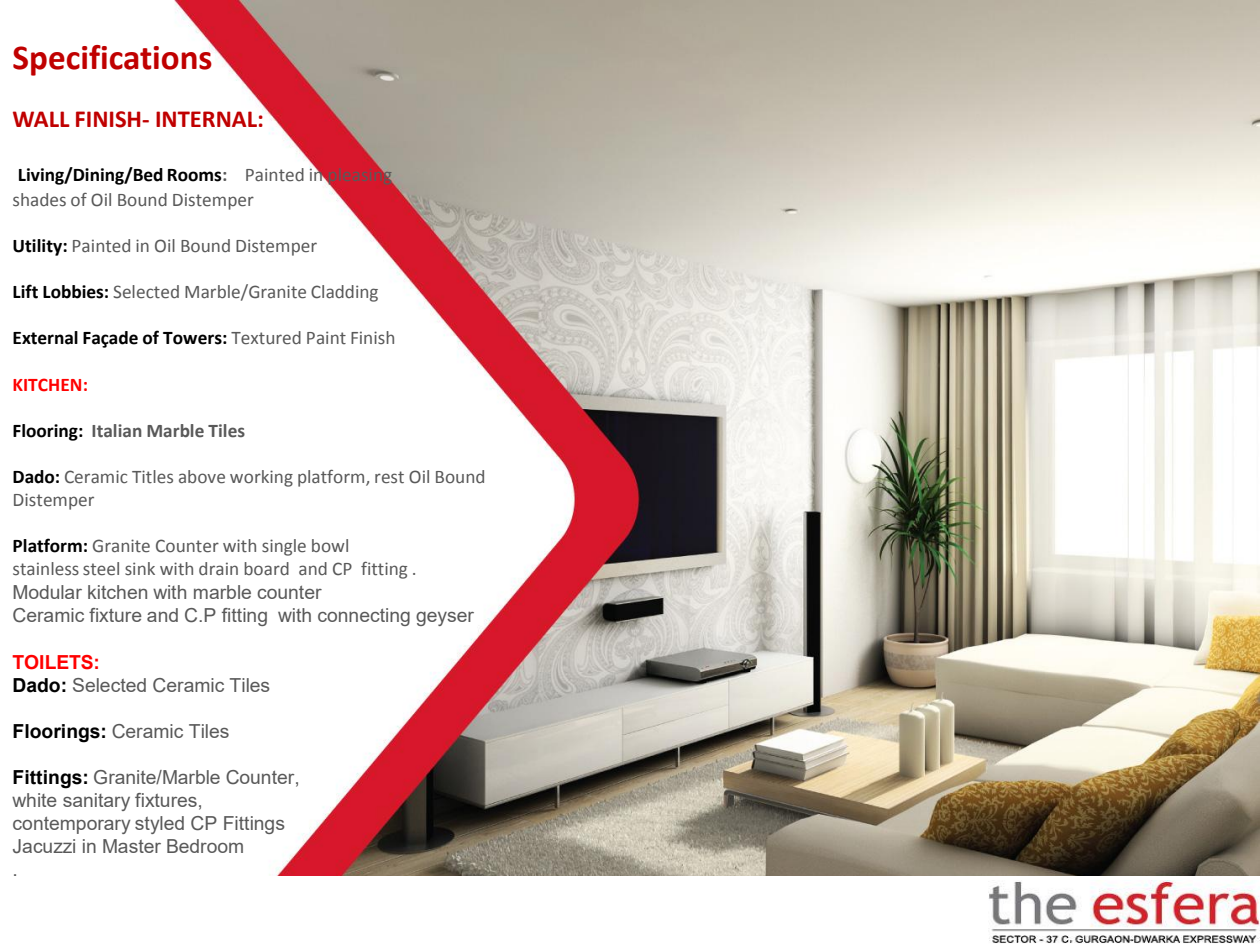
<style>
.page{position:relative;width:1260px;height:945px;background:#fff}
.page>*{position:absolute;margin:0;border:0;box-sizing:border-box;transform-origin:0 0}
.t1{font:700 35.18px "Calibri";color:#c00000}
.t2{font:700 24.5px "Calibri";color:#c00000}
.t3{font:19.43px "Arial";color:#595959}
.t4{font:19.25px/23.1px "Calibri";color:#595959}
.t5{font:19.25px/23.1px "Arial";color:#595959}
.t6{font:700 19.25px "Calibri";color:#000}
.t7{font:700 19.25px "Calibri";color:#595959}
.t8{font:700 19.25px "Calibri";color:#f00}
.s1{font-weight:700;color:#000}
.s2{font-weight:700}
.s3{font-weight:400;color:#595959}
.s4{color:#000}
.s5{font-weight:700;color:#f00}
</style>
<div class="page">
<img style="left:174px;top:0;width:1086px;height:876px">
<img style="left:988px;top:881px;width:272px;height:62px">
<h1 class="t1" style="left:13px;top:35px;width:202px">Specifications</h1>
<p class="t2" style="left:13px;top:103px;width:253px">WALL FINISH- INTERNAL:</p>
<p class="t4" style="left:13px;top:163px;width:381px;line-height:24.5px"><span class="s1">Living/Dining/Bed Rooms</span><span class="s2">:</span> Painted in pleasing shades of Oil Bound Distemper</p>
<p class="t4" style="left:13px;top:234px;width:306px"><span class="s1">Utility:</span> Painted in Oil Bound Distemper</p>
<p class="t4" style="left:13px;top:280px;width:368px"><span class="s1">Lift Lobbies:</span> Selected Marble/Granite Cladding</p>
<p class="t6" style="left:13px;top:326px;width:384px">External Façade of Towers: <span class="s3">Textured Paint Finish</span></p>
<p class="t8" style="left:13px;top:372px;width:77px">KITCHEN:</p>
<p class="t7" style="left:13px;top:418px;width:234px"><span class="s4">Flooring:</span> Italian Marble Tiles</p>
<p class="t4" style="left:13px;top:465px;width:475px"><span class="s1">Dado:</span> Ceramic Titles above working platform, rest Oil Bound<br>Distemper</p>
<p class="t4" style="left:13px;top:534px;width:406px"><span class="s1">Platform:</span> Granite Counter with single bowl stainless steel sink with drain board and CP fitting .</p>
<p class="t3" style="left:13px;top:579px;width:310px">Modular kitchen with marble counter</p>
<p class="t5" style="left:13px;top:604px;width:463px">Ceramic fixture and C.P fitting with connecting geyser</p>
<p class="t5" style="left:13px;top:650px;width:259px"><span class="s5">TOILETS:<br></span><span class="s1">Dado:</span> Selected Ceramic Tiles</p>
<p class="t5" style="left:13px;top:719px;width:218px"><span class="s1">Floorings:</span> Ceramic Tiles</p>
<p class="t5" style="left:13px;top:766px;width:289px"><span class="s1">Fittings:</span> Granite/Marble Counter, white sanitary fixtures, contemporary styled CP Fittings<br>Jacuzzi in Master Bedroom<br>.</p>
</div>
